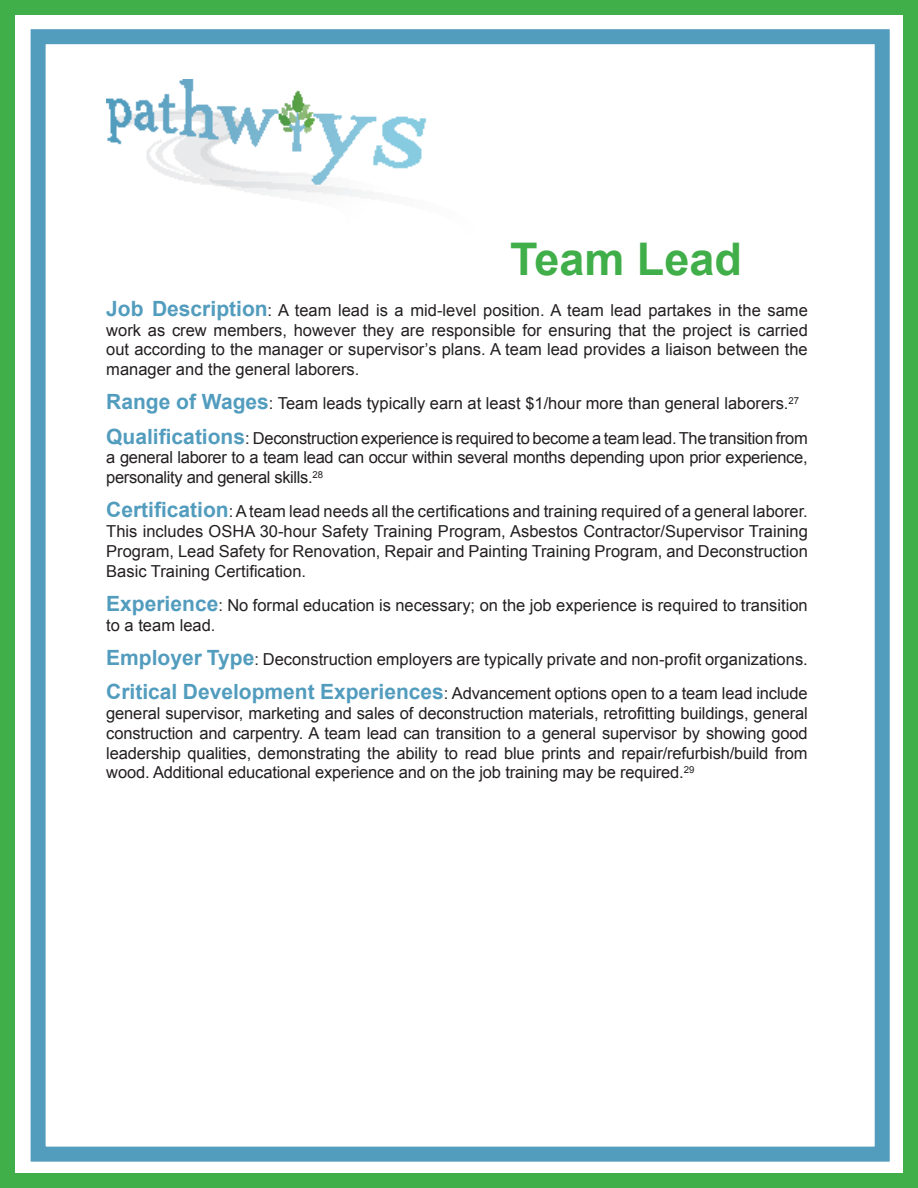
<style>
.page{position:relative;width:918px;height:1188px;background:#fff}
.page>*{position:absolute;margin:0;border:0;box-sizing:border-box;transform-origin:0 0}
.t1{font:700 45px "Arial";color:#40ae49}
.t2{font:16.5px/19.8px "Arial";color:#231f20;text-align:justify}
.t3{font:16.5px/34.2px "Arial";letter-spacing:-.02em;color:#231f20}
.s1{font-weight:700;font-size:21px;color:#529cbe}
</style>
<div class="page">
<div style="left:0;top:0;width:918px;height:1188px;border:15px solid #40ae49"></div>
<div style="left:31px;top:29px;width:859px;height:1133px;border:15px solid #529cbe"></div>
<img style="left:106px;top:80px;width:321px;height:118px">
<h1 class="t1" style="left:510px;top:229px;width:233px">Team Lead</h1>
<p class="t2" style="left:106px;top:300px;width:703px"><span class="s1">Job Description</span>: A team lead is a mid-level position. A team lead partakes in the same work as crew members, however they are responsible for ensuring that the project is carried out according to the manager or supervisor’s plans. A team lead provides a liaison between the manager and the general laborers.</p>
<p class="t3" style="left:106px;top:387px;width:703px"><span class="s1">Range of Wages</span>: Team leads typically earn at least $1/hour more than general laborers.<sup>27<br></sup><span class="s1">Qualifications</span>: Deconstruction experience is required to become a team lead. The transition from</p>
<p class="t3" style="left:106px;top:448px;width:703px;line-height:19.8px">a general laborer to a team lead can occur within several months depending upon prior experience, personality and general skills.<sup>28</sup></p>
<p class="t2" style="left:106px;top:502px;width:703px"><span class="s1">Certification</span>: A team lead needs all the certifications and training required of a general laborer.<br>This includes OSHA 30-hour Safety Training Program, Asbestos Contractor/Supervisor Training Program, Lead Safety for Renovation, Repair and Painting Training Program, and Deconstruction Basic Training Certification.</p>
<p class="t2" style="left:106px;top:595px;width:703px"><span class="s1">Experience</span>: No formal education is necessary; on the job experience is required to transition to a team lead.</p>
<p class="t2" style="left:106px;top:642px;width:703px;line-height:34.2px"><span class="s1">Employer Type</span>: Deconstruction employers are typically private and non-profit organizations.<br><span class="s1">Critical Development Experiences</span>: Advancement options open to a team lead include</p>
<p class="t2" style="left:106px;top:703px;width:703px">general supervisor, marketing and sales of deconstruction materials, retrofitting buildings, general construction and carpentry. A team lead can transition to a general supervisor by showing good leadership qualities, demonstrating the ability to read blue prints and repair/refurbish/build from wood. Additional educational experience and on the job training may be required.<sup>29</sup></p>
</div>
